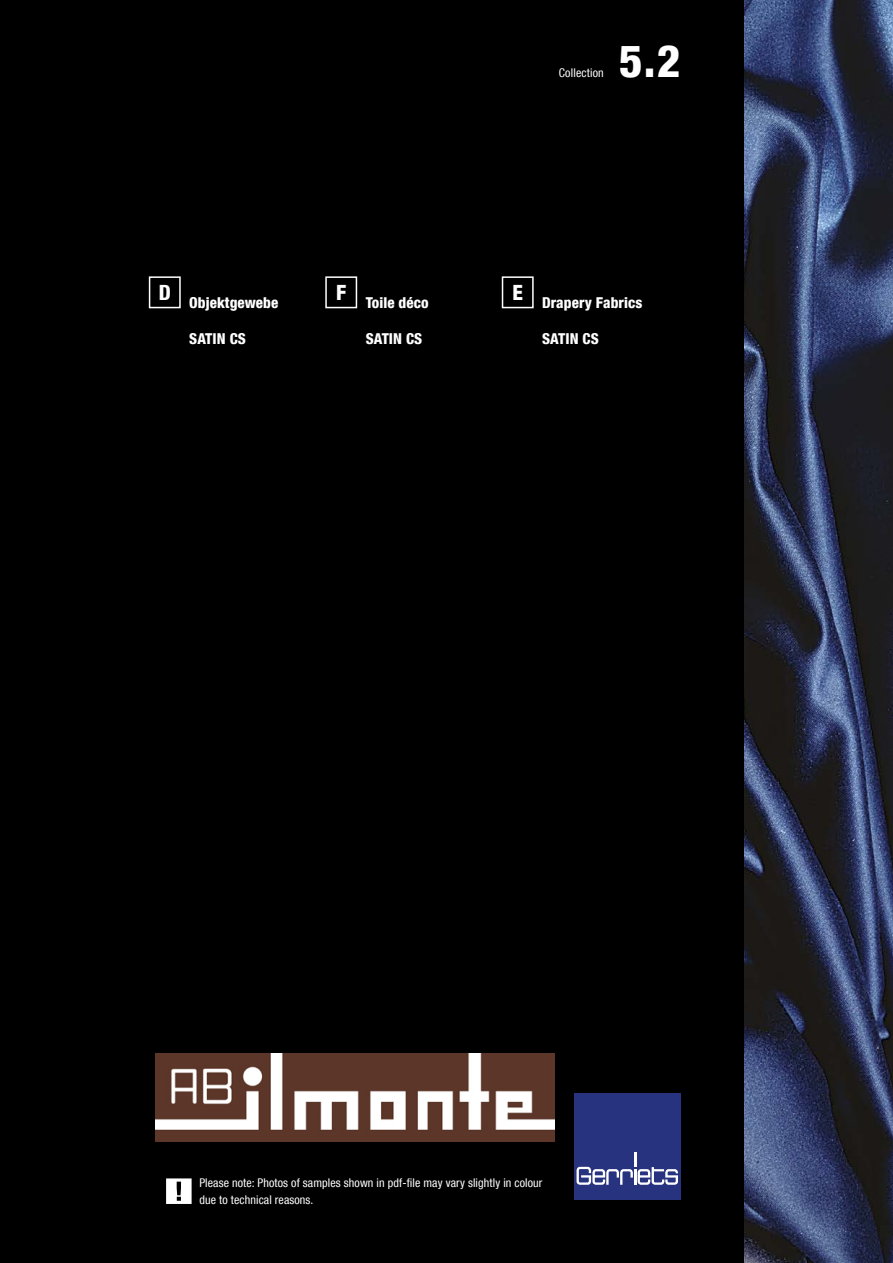
<style>
.page{position:relative;width:893px;height:1263px;background:#000}
.page>*{position:absolute;margin:0;border:0;box-sizing:border-box;transform-origin:0 0}
.t1{font:800 condensed 45px "Helvetica Neue LT Com";color:#fff}
.t2{font:800 condensed 21px "Helvetica Neue LT Com";color:#fff}
.t3{font:800 condensed 15px "Helvetica Neue LT Com";letter-spacing:.005em;color:#fff}
.t4{font:condensed 12px/16.2px "Helvetica Neue LT Com";letter-spacing:.01em;color:#fff}
</style>
<div class="page">
<img style="left:744px;top:0;width:149px;height:1263px">
<div style="left:574px;top:1093px;width:106px;height:106px;background:#28337f"></div>
<svg style="left:576px;top:1152px;width:102px;height:33px"></svg>
<div style="left:149px;top:276px;width:32px;height:32px;border:2px solid #fff"></div>
<div style="left:325px;top:276px;width:32px;height:32px;border:2px solid #fff"></div>
<div style="left:502px;top:276px;width:32px;height:32px;border:2px solid #fff"></div>
<svg style="left:166px;top:1178px;width:26px;height:26px"></svg>
<img style="left:156px;top:1053px;width:398px;height:89px">
<p class="t4" style="left:559px;top:64px;width:46px">Collection</p>
<h1 class="t1" style="left:619px;top:33px;width:63px">5.2</h1>
<h2 class="t2" style="left:159px;top:279px;width:14px">D</h2>
<h2 class="t2" style="left:336px;top:279px;width:12px">F</h2>
<h2 class="t2" style="left:512px;top:279px;width:12px">E</h2>
<p class="t3" style="left:366px;top:294px;width:64px">Toile déco</p>
<p class="t3" style="left:366px;top:330px;width:58px">SATIN CS</p>
<p class="t3" style="left:189px;top:294px;width:91px">Objektgewebe</p>
<p class="t3" style="left:189px;top:330px;width:58px">SATIN CS</p>
<p class="t3" style="left:542px;top:294px;width:102px">Drapery Fabrics</p>
<p class="t3" style="left:542px;top:330px;width:58px">SATIN CS</p>
<p class="t4" style="left:199px;top:1175px;width:345px">Please note: Photos of samples shown in pdf-file may vary slightly in colour due to technical reasons.</p>
</div>
